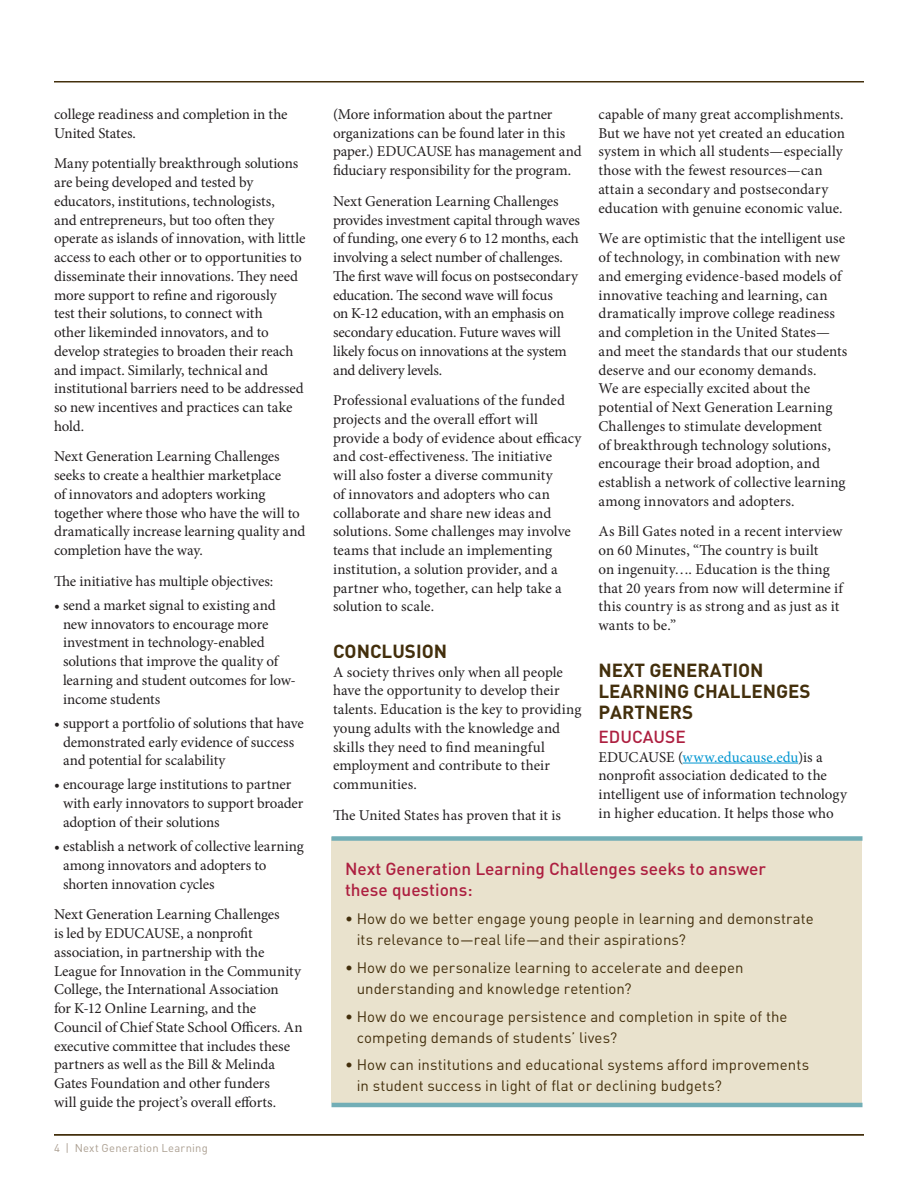
<style>
.page{position:relative;width:918px;height:1188px;background:#fff}
.page>*{position:absolute;margin:0;border:0;box-sizing:border-box;transform-origin:0 0}
.t1{font:700 18.75px/21px "DIN";color:#432f0c}
.t2{font:500 17.25px/21px "DIN";color:#ad1f40}
.t3{font:15px/18.8px "Minion Pro";letter-spacing:-.005em;color:#231f20}
.t4{font:15px/21px "DIN";letter-spacing:.005em;color:#432f0c}
.t5{font:11.25px "DIN";letter-spacing:.02em;color:#ab9f91}
.s1{color:#0096d1}
</style>
<div class="page">
<hr style="left:683px;top:763px;width:115px;height:1px;background:#0096d1">
<hr style="left:54px;top:1134px;width:810px;height:2px;background:#432f0c">
<hr style="left:54px;top:81px;width:810px;height:1px;background:#432f0c">
<div style="left:332px;top:837px;width:530px;height:266px;background:#e9e2cd"></div>
<div style="left:332px;top:836px;width:530px;height:5px;background:#72aeb6"></div>
<hr style="left:332px;top:1103px;width:530px;height:4px;background:#72aeb6">
<p class="t3" style="left:54px;top:105px;width:235px">college readiness and completion in the<br>United States.</p>
<p class="t3" style="left:54px;top:154px;width:253px">Many potentially breakthrough solutions are being developed and tested by educators, institutions, technologists,<br>and entrepreneurs, but too often they operate as islands of innovation, with little access to each other or to opportunities to disseminate their innovations. They need more support to refine and rigorously<br>test their solutions, to connect with<br>other likeminded innovators, and to develop strategies to broaden their reach and impact. Similarly, technical and institutional barriers need to be addressed so new incentives and practices can take hold.</p>
<p class="t3" style="left:54px;top:447px;width:253px">Next Generation Learning Challenges seeks to create a healthier marketplace<br>of innovators and adopters working together where those who have the will to dramatically increase learning quality and completion have the way.</p>
<p class="t3" style="left:54px;top:572px;width:221px">The initiative has multiple objectives:</p>
<p class="t3" style="left:63px;top:596px;width:234px;text-indent:-9px">• send a market signal to existing and new innovators to encourage more investment in technology-enabled solutions that improve the quality of learning and student outcomes for low&shy;income students</p>
<p class="t3" style="left:63px;top:714px;width:242px;text-indent:-9px">• support a portfolio of solutions that have demonstrated early evidence of success and potential for scalability</p>
<p class="t3" style="left:63px;top:775px;width:242px;text-indent:-9px">• encourage large institutions to partner with early innovators to support broader adoption of their solutions</p>
<p class="t3" style="left:63px;top:837px;width:243px;text-indent:-9px">• establish a network of collective learning among innovators and adopters to shorten innovation cycles</p>
<p class="t3" style="left:54px;top:905px;width:250px">Next Generation Learning Challenges<br>is led by EDUCAUSE, a nonprofit association, in partnership with the League for Innovation in the Community College, the International Association<br>for K-12 Online Learning, and the Council of Chief State School Officers. An executive committee that includes these partners as well as the Bill &amp; Melinda Gates Foundation and other funders<br>will guide the project’s overall efforts.</p>
<p class="t5" style="left:54px;top:1142px;width:155px">4 | Next Generation Learning</p>
<p class="t3" style="left:333px;top:105px;width:250px">(More information about the partner organizations can be found later in this paper.) EDUCAUSE has management and fiduciary responsibility for the program.</p>
<p class="t3" style="left:333px;top:192px;width:249px">Next Generation Learning Challenges provides investment capital through waves of funding, one every 6 to 12 months, each involving a select number of challenges.<br>The first wave will focus on postsecondary education. The second wave will focus<br>on K-12 education, with an emphasis on secondary education. Future waves will likely focus on innovations at the system and delivery levels.</p>
<p class="t3" style="left:333px;top:391px;width:250px">Professional evaluations of the funded projects and the overall effort will provide a body of evidence about efficacy and cost-effectiveness. The initiative<br>will also foster a diverse community<br>of innovators and adopters who can collaborate and share new ideas and solutions. Some challenges may involve teams that include an implementing institution, a solution provider, and a partner who, together, can help take a solution to scale.</p>
<p class="t1" style="left:333px;top:640px;width:116px">CONCLUSION</p>
<p class="t3" style="left:333px;top:662px;width:250px">A society thrives only when all people have the opportunity to develop their talents. Education is the key to providing young adults with the knowledge and skills they need to find meaningful employment and contribute to their communities.</p>
<p class="t3" style="left:333px;top:806px;width:230px">The United States has proven that it is</p>
<p class="t3" style="left:598px;top:105px;width:248px">capable of many great accomplishments.<br>But we have not yet created an education system in which all students—especially those with the fewest resources—can attain a secondary and postsecondary education with genuine economic value.</p>
<p class="t3" style="left:598px;top:229px;width:250px">We are optimistic that the intelligent use of technology, in combination with new and emerging evidence-based models of innovative teaching and learning, can dramatically improve college readiness and completion in the United States— and meet the standards that our students deserve and our economy demands.<br>We are especially excited about the potential of Next Generation Learning Challenges to stimulate development<br>of breakthrough technology solutions, encourage their broad adoption, and establish a network of collective learning among innovators and adopters.</p>
<p class="t3" style="left:598px;top:522px;width:246px">As Bill Gates noted in a recent interview on 60 Minutes, “The country is built<br>on ingenuity…. Education is the thing that 20 years from now will determine if this country is as strong and as just as it wants to be.”</p>
<p class="t1" style="left:598px;top:659px;width:214px">N EXT GENERATION<br>LEARNING CHALLENGES<br>PARTNERS</p>
<p class="t2" style="left:598px;top:725px;width:89px">EDUCAUSE</p>
<p class="t3" style="left:598px;top:747px;width:250px">EDUCAUSE (<span class="s1">www.educause.edu</span>)is a nonprofit association dedicated to the intelligent use of information technology in higher education. It helps those who</p>
<p class="t2" style="left:345px;top:858px;width:423px">Next Generation Learning Challenges seeks to answer these questions:</p>
<p class="t4" style="left:357px;top:908px;width:458px;text-indent:-12px">• How do we better engage young people in learning and demonstrate its relevance to—real life—and their aspirations?</p>
<p class="t4" style="left:357px;top:957px;width:388px;text-indent:-12px">• How do we personalize learning to accelerate and deepen understanding and knowledge retention?</p>
<p class="t4" style="left:357px;top:1006px;width:432px;text-indent:-12px">• How do we encourage persistence and completion in spite of the competing demands of students’ lives?</p>
<p class="t4" style="left:357px;top:1055px;width:454px;text-indent:-12px">• How can institutions and educational systems afford improvements in student success in light of flat or declining budgets?</p>
</div>
